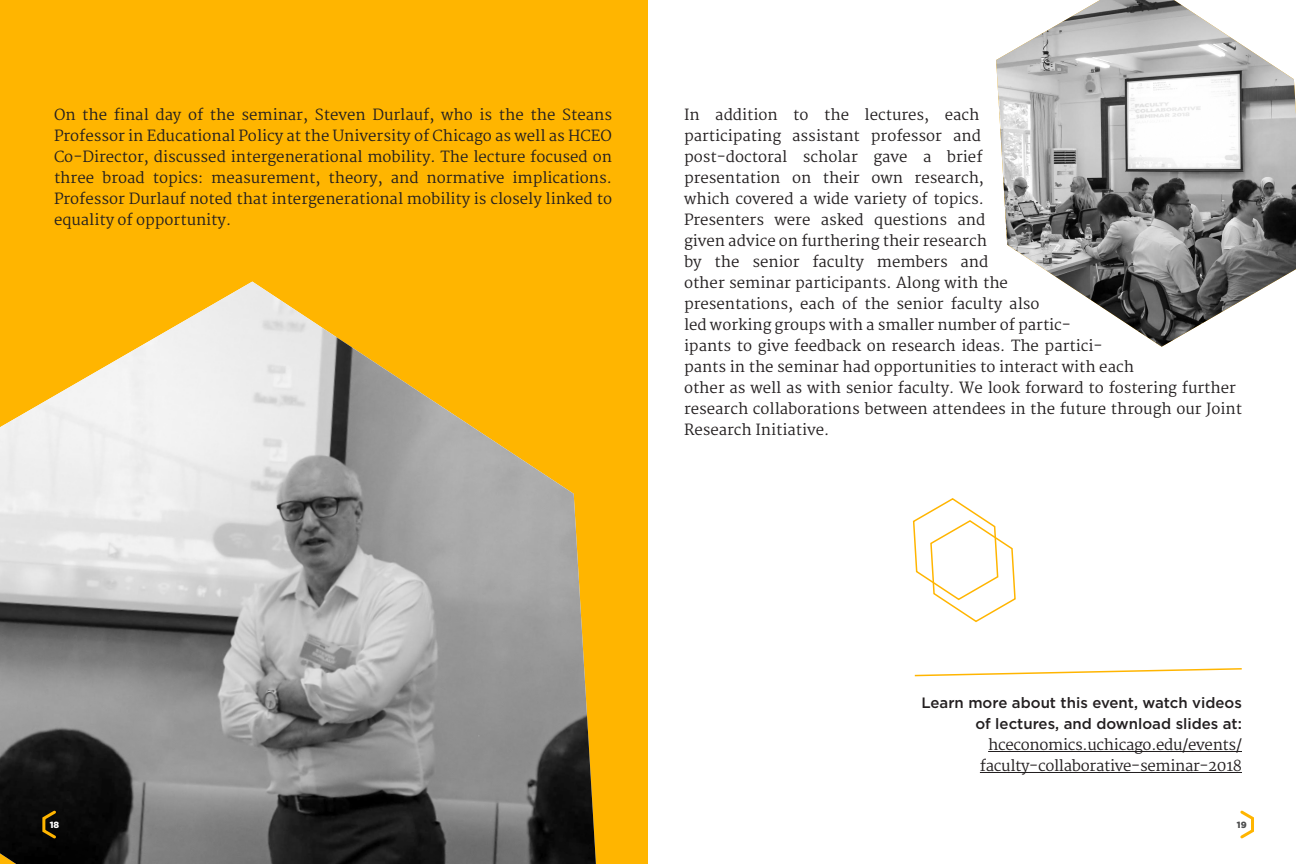
<style>
.page{position:relative;width:1296px;height:864px;background:#fff}
.page>*{position:absolute;margin:0;border:0;box-sizing:border-box;transform-origin:0 0}
.t1{font:15px/21px "Martel";color:#231f20;text-align:justify}
.t2{font:500 15px/21px "Gotham";color:#231f20;text-align:right}
.t3{font:900 9px "Gotham";color:#4b4c4d}
.Page_number{font:900 9px "Gotham";color:#fff}
.s1{font-family:"Martel";font-weight:400}
</style>
<div class="page">
<svg style="left:1240px;top:810px;width:14px;height:29px"></svg>
<div style="left:0;top:0;width:648px;height:864px;background:#ffb500"></div>
<img style="left:0;top:282px;width:596px;height:582px">
<img style="left:996px;top:0;width:300px;height:347px">
<hr style="left:988px;top:751px;width:254px;height:1px;background:#231f20">
<hr style="left:980px;top:772px;width:262px;height:1px;background:#231f20">
<svg style="left:914px;top:668px;width:328px;height:9px"></svg>
<svg style="left:912px;top:498px;width:104px;height:125px"></svg>
<svg style="left:41px;top:808px;width:18px;height:33px"></svg>
<p class="t1" style="left:54px;top:104px;width:560px">On the final day of the seminar, Steven Durlauf, who is the the Steans Professor in Educational Policy at the University of Chicago as well as HCEO Co-Director, discussed intergenerational mobility. The lecture focused on three broad topics: measurement, theory, and normative implications.<br>Professor Durlauf noted that intergenerational mobility is closely linked to equality of opportunity.</p>
<p class="t1" style="left:684px;top:104px;width:560px;text-align:left">In addition to the lectures, each<br>participating assistant professor and<br>post-doctoral scholar gave a brief<br>presentation on their own research,<br>which covered a wide variety of topics.<br>Presenters were asked questions and<br>given advice on furthering their research<br>by the senior faculty members and<br>other seminar participants. Along with the<br>presentations, each of the senior faculty also<br>led working groups with a smaller number of partic-<br>ipants to give feedback on research ideas. The partici-<br>pants in the seminar had opportunities to interact with each<br>other as well as with senior faculty. We look forward to fostering further research collaborations between attendees in the future through our Joint Research Initiative.</p>
<p class="Page_number" style="left:50px;top:818px;width:11px">18</p>
<p class="t2" style="left:921px;top:692px;width:322px">Learn more about this event, watch videos of lectures, and download slides at: <span class="s1">hceconomics.uchicago.edu/events/ faculty-collaborative-seminar-2018</span></p>
<p class="t3" style="left:1237px;top:818px;width:11px">19</p>
</div>
